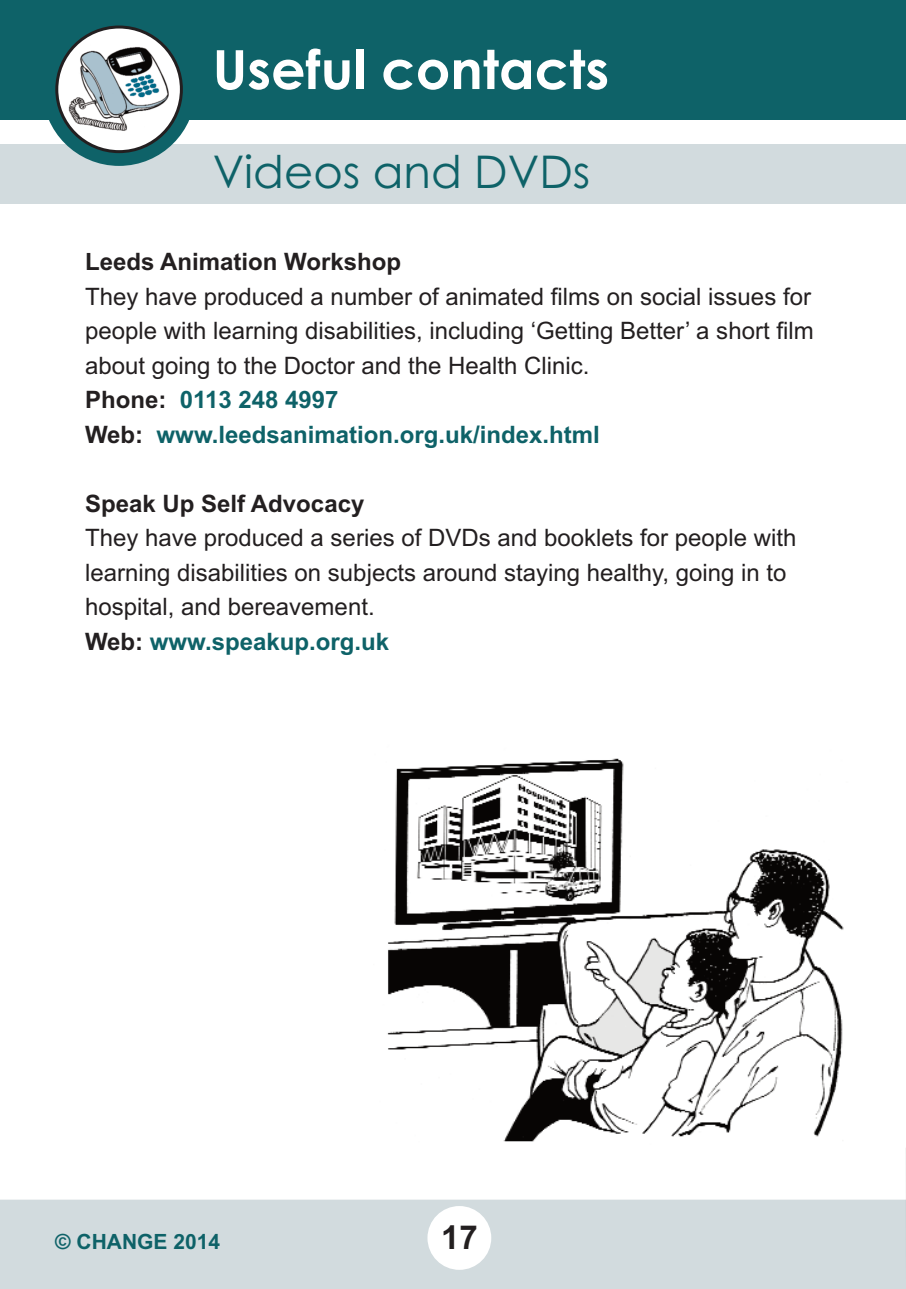
<style>
.page{position:relative;width:906px;height:1289px;background:#fff}
.page>*{position:absolute;margin:0;border:0;box-sizing:border-box;transform-origin:0 0}
.t1{font:700 54px "Century Gothic";color:#fff}
.t2{font:45px "Century Gothic";color:#0e6268}
.t3{font:700 33px "Arial";color:#231f20}
.t4{font:24px/34.5px "Arial";color:#231f20}
.t5{font:700 24px "Arial";color:#231f20}
.t6{font:700 21px "Arial";color:#0e6268}
.s1{font-weight:700}
.s2{font-weight:700;color:#0e6268}
</style>
<div class="page">
<div style="left:0;top:1199px;width:906px;height:89px;background:#d2dbde"></div>
<div style="left:427px;top:1205px;width:64px;height:64px;background:#fff;border-radius:50%"></div>
<div style="left:0;top:145px;width:906px;height:59px;background:#d2dbde"></div>
<div style="left:0;top:0;width:906px;height:119px;background:#0e6268"></div>
<div style="left:43px;top:13px;width:153px;height:153px;background:#0e6268;border-radius:50%"></div>
<svg style="left:55px;top:26px;width:128px;height:127px"></svg>
<img style="left:387px;top:758px;width:457px;height:384px">
<h1 class="t1" style="left:213px;top:39px;width:398px">Useful contacts</h1>
<h2 class="t2" style="left:213px;top:146px;width:379px">Videos and DVDs</h2>
<p class="t5" style="left:85px;top:248px;width:318px">Leeds Animation Workshop</p>
<p class="t4" style="left:85px;top:279px;width:730px">They have produced a number of animated films on social issues for people with learning disabilities, including ‘Getting Better’ a short film about going to the Doctor and the Health Clinic.<br><span class="s1">Phone:</span> <span class="s2">0113 248 4997<br></span><span class="s1">Web:</span> <span class="s2">www.leedsanimation.org.uk/index.html</span></p>
<p class="t5" style="left:85px;top:489px;width:281px">Speak Up Self Advocacy</p>
<p class="t4" style="left:85px;top:521px;width:713px">They have produced a series of DVDs and booklets for people with learning disabilities on subjects around staying healthy, going in to hospital, and bereavement.<br><span class="s1">Web:</span> <span class="s2">www.speakup.org.uk</span></p>
<p class="t6" style="left:55px;top:1229px;width:166px">© CHANGE 2014</p>
<h3 class="t3" style="left:441px;top:1218px;width:38px">17</h3>
</div>
